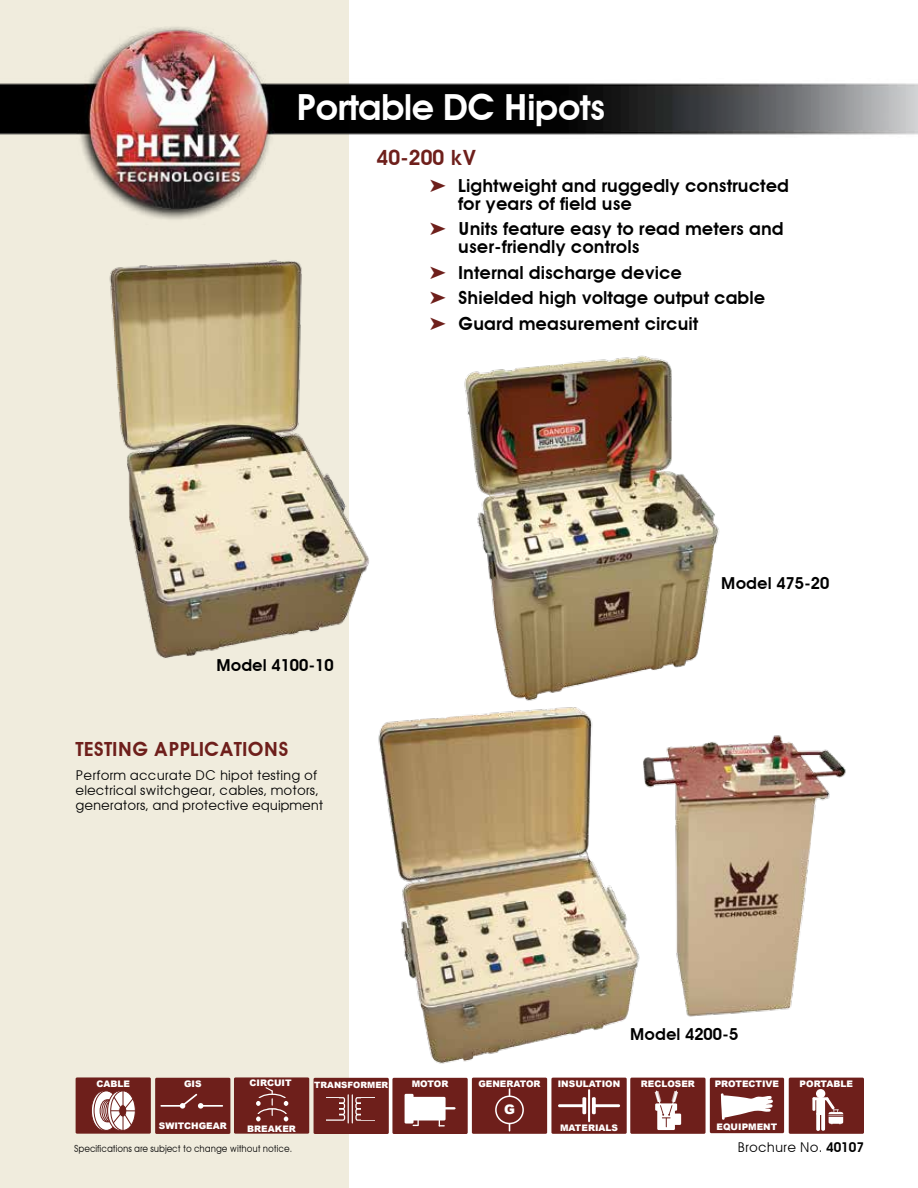
<style>
.page{position:relative;width:918px;height:1188px;background:#fff}
.page>*{position:absolute;margin:0;border:0;box-sizing:border-box;transform-origin:0 0}
.t1{font:600 36px "Avant Garde";letter-spacing:-.025em;color:#fff}
.t2{font:600 21px "Avant Garde";color:#6e1f1b}
.t3{font:600 19.5px "Avant Garde";color:#6e1f1b}
.t4{font:600 18px/18px "Avant Garde";color:#000}
.t5{font:600 16.5px "Avant Garde";color:#000}
.t6{font:13.5px/15px "Avant Garde";color:#000}
.t7{font:900 13.2px "Arial";color:#fff}
.t8{font:9.75px "Avant Garde";letter-spacing:-.01em;color:#000;scale:.9 1}
.t9{font:900 9px "Arial";color:#fff}
.t10{font:900 8.7px "Arial";color:#fff}
.s1{color:#6e1f1b}
.s2{font-weight:600}
</style>
<div class="page">
<div style="left:0;top:0;width:348px;height:1188px;background:#f0ecdd"></div>
<img style="left:0;top:9px;width:918px;height:224px">
<div style="left:76px;top:1077px;width:75px;height:57px;background:#6e1f1b"></div>
<svg style="left:91px;top:1091px;width:25px;height:39px"></svg>
<div style="left:91px;top:1091px;width:25px;height:40px;border:1px solid #6e1f1b;border-radius:50%"></div>
<svg style="left:94px;top:1091px;width:25px;height:39px"></svg>
<div style="left:94px;top:1091px;width:25px;height:40px;border:1px solid #6e1f1b;border-radius:50%"></div>
<svg style="left:100px;top:1100px;width:14px;height:22px"></svg>
<div style="left:100px;top:1100px;width:14px;height:22px;border:1px solid #6e1f1b;border-radius:50%"></div>
<svg style="left:102px;top:1100px;width:14px;height:22px"></svg>
<div style="left:102px;top:1100px;width:14px;height:22px;border:1px solid #6e1f1b;border-radius:50%"></div>
<svg style="left:104px;top:1100px;width:14px;height:22px"></svg>
<div style="left:104px;top:1100px;width:14px;height:22px;border:1px solid #6e1f1b;border-radius:50%"></div>
<div style="left:106px;top:1100px;width:14px;height:22px;border:1px solid #6e1f1b;border-radius:50%"></div>
<svg style="left:108px;top:1091px;width:24px;height:39px"></svg>
<div style="left:107px;top:1091px;width:25px;height:40px;border:1px solid #6e1f1b;border-radius:50%"></div>
<svg style="left:111px;top:1091px;width:24px;height:39px"></svg>
<div style="left:110px;top:1091px;width:26px;height:40px;border:1px solid #6e1f1b;border-radius:50%"></div>
<hr style="left:123px;top:1089px;width:1px;height:44px;background:#6e1f1b">
<svg style="left:113px;top:1093px;width:23px;height:37px"></svg>
<hr style="left:111px;top:1110px;width:34px;height:1px;background:#6e1f1b">
<div style="left:472px;top:1078px;width:75px;height:56px;background:#6e1f1b"></div>
<div style="left:495px;top:1096px;width:29px;height:28px;border:2px solid #fff;border-radius:50%"></div>
<div style="left:155px;top:1078px;width:75px;height:56px;background:#6e1f1b"></div>
<hr style="left:160px;top:1105px;width:24px;height:2px;background:#fff">
<svg style="left:180px;top:1094px;width:23px;height:15px"></svg>
<hr style="left:199px;top:1105px;width:24px;height:2px;background:#fff">
<div style="left:551px;top:1078px;width:76px;height:56px;background:#6e1f1b"></div>
<hr style="left:558px;top:1104px;width:27px;height:3px;background:#fff">
<svg style="left:582px;top:1097px;width:4px;height:17px"></svg>
<hr style="left:593px;top:1104px;width:27px;height:3px;background:#fff">
<svg style="left:592px;top:1097px;width:4px;height:17px"></svg>
<hr style="left:588px;top:1089px;width:2px;height:33px;background:#fff">
<div style="left:392px;top:1078px;width:76px;height:56px;background:#6e1f1b;border-radius:2px"></div>
<div style="left:405px;top:1094px;width:9px;height:30px;background:#fff"></div>
<div style="left:408px;top:1097px;width:38px;height:24px;background:#fff"></div>
<hr style="left:439px;top:1107px;width:17px;height:3px;background:#fff">
<svg style="left:413px;top:1120px;width:6px;height:6px"></svg>
<svg style="left:439px;top:1120px;width:6px;height:6px"></svg>
<div style="left:789px;top:1078px;width:75px;height:56px;background:#6e1f1b;border-radius:2px"></div>
<svg style="left:816px;top:1112px;width:4px;height:19px"></svg>
<svg style="left:821px;top:1113px;width:4px;height:18px"></svg>
<hr style="left:812px;top:1097px;width:3px;height:14px;background:#fff">
<div style="left:816px;top:1099px;width:9px;height:16px;background:#fff"></div>
<hr style="left:813px;top:1097px;width:15px;height:3px;background:#fff">
<div style="left:816px;top:1089px;width:9px;height:9px;background:#fff;border-radius:50%"></div>
<svg style="left:825px;top:1097px;width:19px;height:27px"></svg>
<div style="left:710px;top:1078px;width:74px;height:55px;background:#6e1f1b"></div>
<svg style="left:721px;top:1093px;width:52px;height:27px"></svg>
<div style="left:630px;top:1078px;width:76px;height:56px;background:#6e1f1b;border-radius:2px"></div>
<div style="left:657px;top:1106px;width:18px;height:24px;background:#fff"></div>
<div style="left:674px;top:1114px;width:7px;height:11px;background:#fff"></div>
<svg style="left:655px;top:1090px;width:23px;height:37px"></svg>
<div style="left:314px;top:1078px;width:75px;height:56px;background:#6e1f1b"></div>
<svg style="left:326px;top:1097px;width:20px;height:24px"></svg>
<svg style="left:355px;top:1097px;width:20px;height:24px"></svg>
<div style="left:321px;top:1099px;width:18px;height:20px;background:#6e1f1b"></div>
<div style="left:361px;top:1098px;width:18px;height:22px;background:#6e1f1b"></div>
<hr style="left:352px;top:1094px;width:1px;height:30px;background:#fff">
<hr style="left:348px;top:1094px;width:1px;height:30px;background:#fff">
<div style="left:234px;top:1077px;width:75px;height:57px;background:#6e1f1b"></div>
<div style="left:257px;top:1094px;width:30px;height:15px;border:1px solid #fff;border-radius:50%"></div>
<div style="left:257px;top:1108px;width:30px;height:16px;border:1px solid #fff;border-radius:50%"></div>
<div style="left:253px;top:1098px;width:39px;height:10px;background:#6e1f1b"></div>
<div style="left:251px;top:1115px;width:39px;height:9px;background:#6e1f1b"></div>
<svg style="left:284px;top:1116px;width:4px;height:5px"></svg>
<svg style="left:284px;top:1101px;width:4px;height:5px"></svg>
<svg style="left:256px;top:1087px;width:17px;height:34px"></svg>
<img style="left:109px;top:233px;width:260px;height:443px">
<img style="left:464px;top:355px;width:256px;height:321px">
<img style="left:343px;top:676px;width:521px;height:409px">
<h1 class="t1" style="left:296px;top:86px;width:311px">Portable DC Hipots</h1>
<p class="t2" style="left:377px;top:145px;width:102px">40-200 kV</p>
<p class="t4" style="left:458px;top:176px;width:332px;text-indent:-28px"><span class="s1">➤</span> Lightweight and ruggedly constructed for years of field use</p>
<p class="t4" style="left:458px;top:220px;width:327px;text-indent:-28px"><span class="s1">➤</span> Units feature easy to read meters and user-friendly controls</p>
<p class="t4" style="left:430px;top:259px;width:337px;line-height:25.5px"><span class="s1">➤</span> Internal discharge device<br><span class="s1">➤</span> Shielded high voltage output cable <span class="s1">➤</span> Guard measurement circuit</p>
<p class="t5" style="left:216px;top:655px;width:119px">Model 4100-10</p>
<p class="t3" style="left:76px;top:738px;width:213px">Testi ng Applications</p>
<p class="t6" style="left:76px;top:767px;width:249px">Perform accurate DC hipot testing of electrical switchgear, cables, motors, generators, and protective equipment</p>
<p class="t5" style="left:721px;top:573px;width:110px">Model 475-20</p>
<p class="t5" style="left:630px;top:1024px;width:110px">Model 4200-5</p>
<p class="t9" style="left:250px;top:1077px;width:43px">CIRCUIT</p>
<p class="t9" style="left:247px;top:1124px;width:50px">BREAKER</p>
<p class="t8" style="left:74px;top:1142px;width:244px">Specifications are subject to change without notice.</p>
<p class="t6" style="left:737px;top:1139px;width:128px">Brochure No. <span class="s2">40107</span></p>
<p class="t9" style="left:412px;top:1079px;width:38px">MOTOR</p>
<p class="t9" style="left:715px;top:1079px;width:66px">PROTECTIVE</p>
<p class="t9" style="left:800px;top:1078px;width:55px">PORTABLE</p>
<p class="t9" style="left:717px;top:1121px;width:62px">EQUIPMENT</p>
<p class="t9" style="left:184px;top:1078px;width:19px">GIS</p>
<p class="t9" style="left:478px;top:1079px;width:64px">GENERATOR</p>
<p class="t9" style="left:159px;top:1121px;width:69px">SWITCHGEAR</p>
<p class="t9" style="left:96px;top:1079px;width:35px">CABLE</p>
<p class="t10" style="left:314px;top:1080px;width:76px">TRANSFORMER</p>
<p class="t9" style="left:641px;top:1079px;width:56px">RECLOSER</p>
<p class="t9" style="left:558px;top:1079px;width:64px">INSULATION</p>
<p class="t9" style="left:560px;top:1123px;width:60px">MATERIALS</p>
<p class="t7" style="left:504px;top:1102px;width:12px">G</p>
</div>
